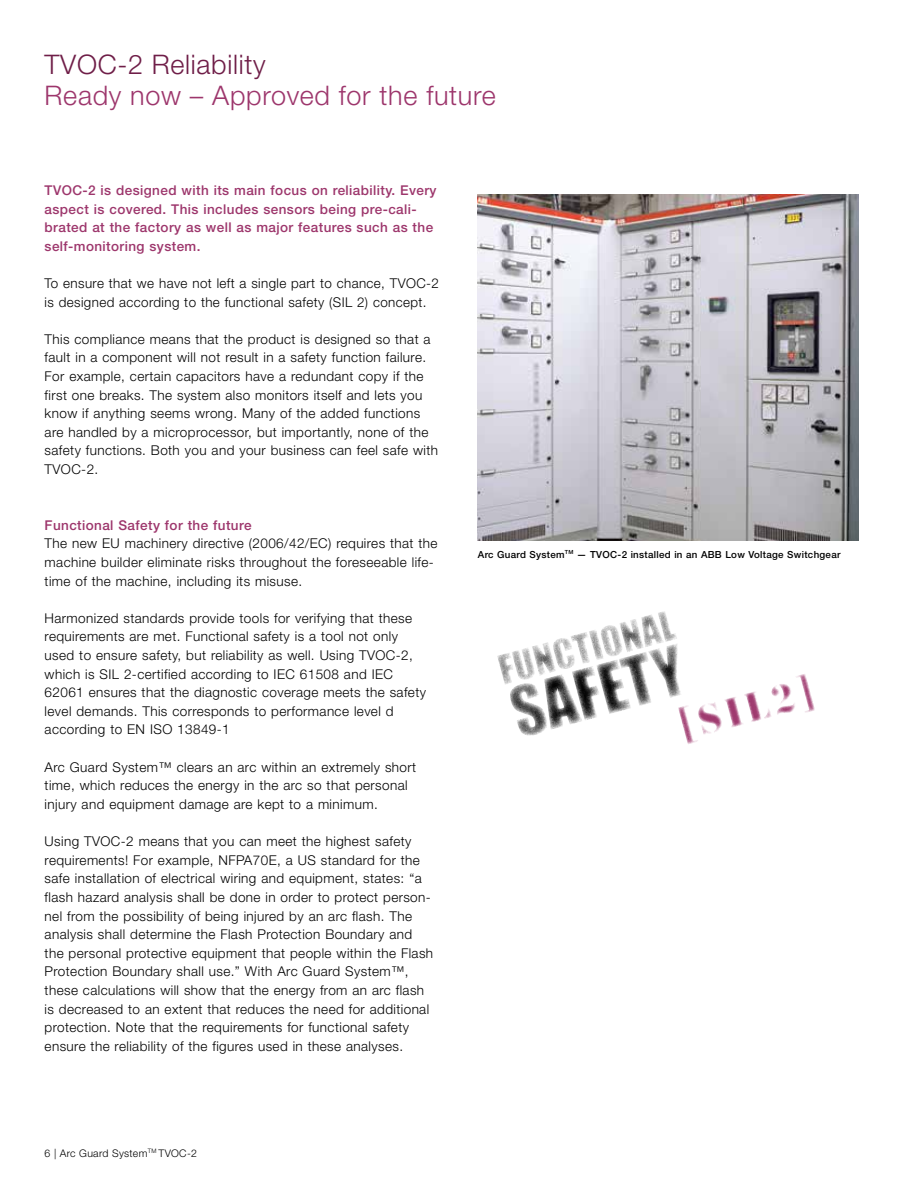
<style>
.page{position:relative;width:918px;height:1188px;background:#fff}
.page>*{position:absolute;margin:0;border:0;box-sizing:border-box;transform-origin:0 0}
.t1{font:300 27px "Helvetica Neue LT Std";letter-spacing:.025em;color:#9d366c}
.t2{font:300 27px "Helvetica Neue LT Std";letter-spacing:.025em;color:#6f1e48}
.t3{font:300 13.5px/18.6px "Helvetica Neue LT Std";letter-spacing:.03em;color:#000}
.t4{font:500 13.5px/18.6px "Helvetica Neue LT Std";letter-spacing:.03em;color:#9d366c}
.t5{font:300 10.5px "Helvetica Neue LT Std";letter-spacing:.03em;color:#000}
.t6{font:500 9.75px "Helvetica Neue LT Std";letter-spacing:.03em;color:#000}
</style>
<div class="page">
<svg style="left:477px;top:194px;width:381px;height:1px"></svg>
<img style="left:478px;top:195px;width:380px;height:346px">
<svg style="left:497px;top:611px;width:318px;height:133px"></svg>
<h1 class="t2" style="left:45px;top:48px;width:223px">TVOC-2 Reliability</h1>
<h1 class="t1" style="left:45px;top:79px;width:453px">Ready now – Approved for the future</h1>
<p class="t4" style="left:45px;top:181px;width:393px">TVOC-2 is designed with its main focus on reliability. Every aspect is covered. This includes sensors being pre-cali&shy;brated at the factory as well as major features such as the self-monitoring system.</p>
<p class="t3" style="left:45px;top:274px;width:396px">To ensure that we have not left a single part to chance, TVOC-2 is designed according to the functional safety (SIL 2) concept.</p>
<p class="t3" style="left:45px;top:329px;width:395px">This compliance means that the product is designed so that a fault in a component will not result in a safety function failure.<br>For example, certain capacitors have a redundant copy if the first one breaks. The system also monitors itself and lets you know if anything seems wrong. Many of the added functions are handled by a microprocessor, but importantly, none of the safety functions. Both you and your business can feel safe with TVOC-2.</p>
<p class="t4" style="left:45px;top:516px;width:208px">Functional Safety for the future</p>
<p class="t3" style="left:45px;top:534px;width:394px">The new EU machinery directive (2006/42/EC) requires that the machine builder eliminate risks throughout the foreseeable life&shy;time of the machine, including its misuse.</p>
<p class="t3" style="left:45px;top:608px;width:383px">Harmonized standards provide tools for verifying that these requirements are met. Functional safety is a tool not only used to ensure safety, but reliability as well. Using TVOC-2, which is SIL 2-certified according to IEC 61508 and IEC 62061 ensures that the diagnostic coverage meets the safety level demands. This corresponds to performance level d according to EN ISO 13849-1</p>
<p class="t3" style="left:45px;top:757px;width:373px">Arc Guard System™ clears an arc within an extremely short time, which reduces the energy in the arc so that personal injury and equipment damage are kept to a minimum.</p>
<p class="t3" style="left:45px;top:832px;width:390px">Using TVOC-2 means that you can meet the highest safety requirements! For example, NFPA70E, a US standard for the safe installation of electrical wiring and equipment, states: “a flash hazard analysis shall be done in order to protect person&shy;nel from the possibility of being injured by an arc flash. The analysis shall determine the Flash Protection Boundary and the personal protective equipment that people within the Flash Protection Boundary shall use.” With Arc Guard System™, these calculations will show that the energy from an arc flash is decreased to an extent that reduces the need for additional protection. Note that the requirements for functional safety ensure the reliability of the figures used in these analyses.</p>
<p class="t5" style="left:45px;top:1147px;width:154px">6 | Arc Guard System<sup>TM</sup> TVOC-2</p>
<p class="t6" style="left:478px;top:548px;width:364px">Arc Guard System<sup>TM</sup> — TVOC-2 installed in an ABB Low Voltage Switchgear</p>
</div>
